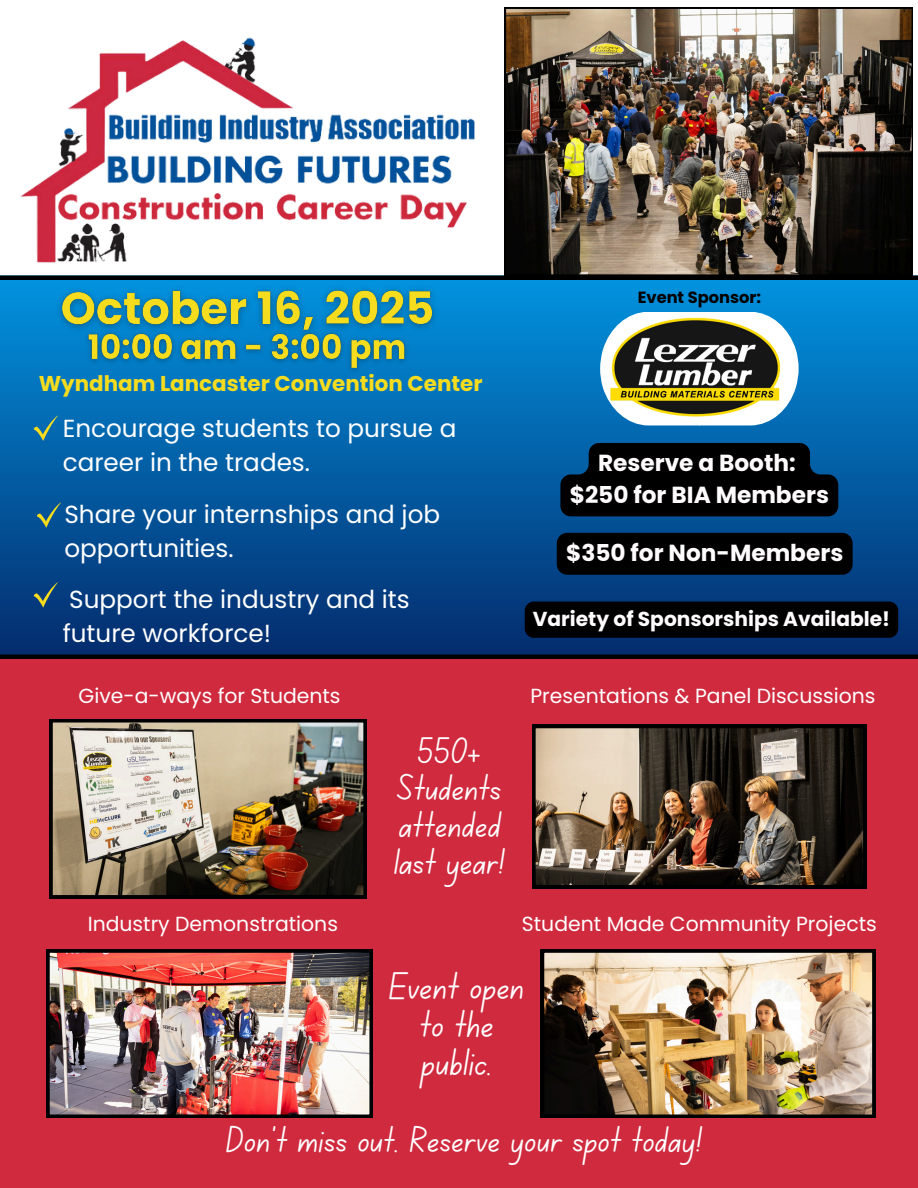
<style>
.page{position:relative;width:918px;height:1188px;background:#fff}
.page>*{position:absolute;margin:0;border:0;box-sizing:border-box;transform-origin:0 0}
.t1{font:39px/38.2px "Canva School Font";color:#fff;text-align:center}
.t2{font:37.5px/37.2px "Canva School Font";color:#fff;text-align:center}
.t3{font:24.75px/33.8px "Poppins";color:#fff}
.t4{font:700 23.25px/31.5px "Poppins";color:#fefcfc;text-align:center}
.t5{font:700 21.45px "Poppins";color:#f6dc1e}
.t6{font:20.4px "Poppins";color:#fff}
.t7{font:700 20.25px "Poppins";color:#fefcfc}
.t8{font:700 16.2px "Poppins";color:#000}
</style>
<div class="page">
<svg style="left:0;top:276px;width:918px;height:383px;background:#035498"></svg>
<img style="left:0;top:33px;width:517px;height:329px">
<img style="left:505px;top:8px;width:407px;height:268px">
<div style="left:0;top:659px;width:918px;height:529px;background:#d02a3e"></div>
<svg style="left:33px;top:414px;width:27px;height:27px"></svg>
<svg style="left:36px;top:501px;width:27px;height:27px"></svg>
<svg style="left:33px;top:580px;width:27px;height:27px"></svg>
<svg style="left:791px;top:312px;width:8px;height:113px"></svg>
<img style="left:600px;top:292px;width:191px;height:149px">
<img style="left:532px;top:725px;width:334px;height:163px">
<img style="left:46px;top:949px;width:327px;height:169px">
<img style="left:541px;top:949px;width:334px;height:169px">
<img style="left:49px;top:719px;width:318px;height:179px">
<svg style="left:560px;top:443px;width:278px;height:73px;background:#00080f"></svg>
<img style="left:49px;top:276px;width:395px;height:69px">
<img style="left:80px;top:324px;width:334px;height:54px">
<div style="left:525px;top:602px;width:373px;height:36px;background:#000;border-radius:9px"></div>
<div style="left:557px;top:533px;width:296px;height:42px;background:#000"></div>
<p class="t8" style="left:638px;top:286px;width:125px">Event Sponsor:</p>
<p class="t5" style="left:39px;top:369px;width:445px">Wyndham Lancaster Convention Center</p>
<p class="t3" style="left:63px;top:412px;width:395px">Encourage students to pursue a career in the trades.</p>
<h6 class="t3" style="left:64px;top:497px;width:377px">Share your internships and job opportunities.</h6>
<p class="t3" style="left:63px;top:583px;width:349px">Support the industry and its future workforce!</p>
<h4 class="t6" style="left:79px;top:681px;width:264px">Give-a-ways for Students</h4>
<h4 class="t6" style="left:88px;top:909px;width:252px">Industry Demonstrations</h4>
<p class="t2" style="left:393px;top:736px;width:114px">550+<br>Students attended last year!</p>
<h5 class="t4" style="left:570px;top:447px;width:261px">Reserve a Booth: $250 for BIA Members</h5>
<p class="t4" style="left:566px;top:537px;width:279px">$350 for Non-Members</p>
<p class="t7" style="left:533px;top:605px;width:359px">Variety of Sponsorships Available!</p>
<p class="t6" style="left:530px;top:681px;width:347px">Presentations &amp; Panel Discussions</p>
<h5 class="t6" style="left:522px;top:909px;width:356px">Student Made Community Projects</h5>
<h6 class="t1" style="left:389px;top:972px;width:137px">Event open to the public.</h6>
<h5 class="t2" style="left:226px;top:1126px;width:478px">Don’t miss out. Reserve your spot today!</h5>
</div>
